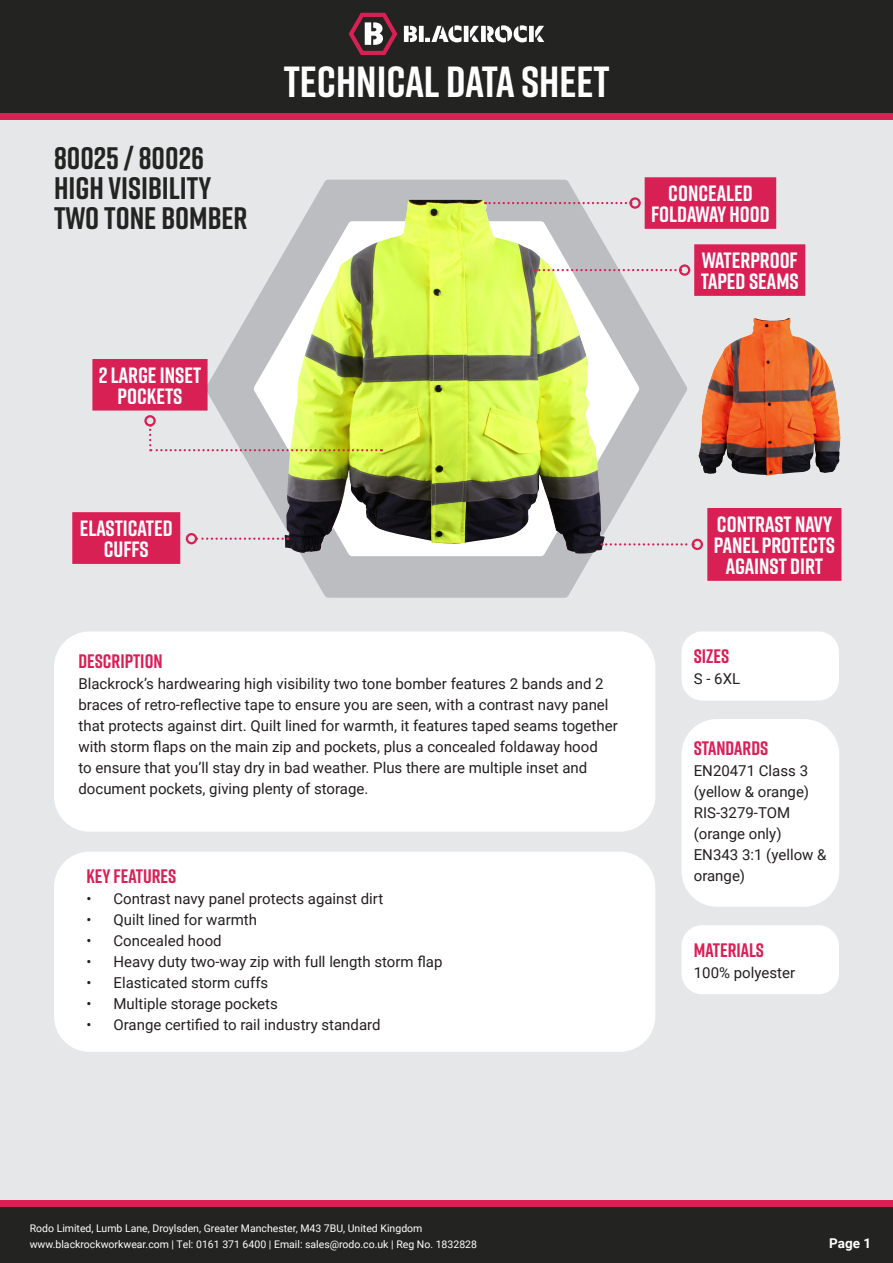
<style>
.page{position:relative;width:893px;height:1263px;background:#fff}
.page>*{position:absolute;margin:0;border:0;box-sizing:border-box;transform-origin:0 0}
.t1{font:700 43.5px "Rift";color:#fff}
.t2{font:700 31.05px/30.3px "Rift";color:#232322}
.t3{font:700 22.05px/21.3px "Rift";color:#fff;text-align:center}
.t4{font:700 19.5px "Rift";color:#d92055}
.t5{font:15px/21px "Roboto";color:#231f20}
.t6{font:700 13.5px "Roboto";color:#fff}
.t7{font:10.5px "Roboto";color:#fff}
</style>
<div class="page">
<div style="left:0;top:0;width:893px;height:1200px;background:#e6e7e9"></div>
<svg style="left:207px;top:180px;width:480px;height:418px"></svg>
<div style="left:54px;top:852px;width:601px;height:200px;background:#fff;border-radius:35px"></div>
<div style="left:0;top:113px;width:893px;height:6px;background:#d92055"></div>
<div style="left:0;top:0;width:893px;height:113px;background:#232322"></div>
<svg style="left:404px;top:26px;width:13px;height:16px"></svg>
<div style="left:481px;top:26px;width:5px;height:16px;background:#fff"></div>
<div style="left:419px;top:26px;width:5px;height:16px;background:#fff"></div>
<svg style="left:470px;top:26px;width:9px;height:16px"></svg>
<hr style="left:464px;top:26px;width:4px;height:16px;background:#fff">
<svg style="left:487px;top:25px;width:40px;height:17px"></svg>
<svg style="left:535px;top:26px;width:9px;height:16px"></svg>
<div style="left:529px;top:26px;width:5px;height:16px;background:#fff"></div>
<svg style="left:425px;top:25px;width:36px;height:17px"></svg>
<svg style="left:349px;top:13px;width:48px;height:42px"></svg>
<div style="left:0;top:1204px;width:893px;height:59px;background:#232322"></div>
<div style="left:0;top:1200px;width:893px;height:7px;background:#d92055"></div>
<div style="left:54px;top:631px;width:601px;height:201px;background:#fff;border-radius:35px"></div>
<img style="left:285px;top:200px;width:245px;height:353px">
<img style="left:698px;top:318px;width:118px;height:158px">
<svg style="left:92px;top:356px;width:119px;height:58px;background:#da3b69"></svg>
<div style="left:72px;top:512px;width:109px;height:52px;background:#d92055"></div>
<svg style="left:641px;top:177px;width:136px;height:55px;background:#da3262"></svg>
<div style="left:694px;top:244px;width:112px;height:52px;background:#d92055"></div>
<div style="left:707px;top:508px;width:135px;height:73px;background:#d92055"></div>
<svg style="left:149px;top:424px;width:233px;height:27px"></svg>
<div style="left:144px;top:415px;width:12px;height:11px;border:2px solid #d92055;border-radius:50%"></div>
<svg style="left:485px;top:202px;width:144px;height:2px"></svg>
<div style="left:629px;top:197px;width:12px;height:12px;border:2px solid #d92055;border-radius:50%"></div>
<svg style="left:535px;top:269px;width:144px;height:2px"></svg>
<div style="left:679px;top:264px;width:11px;height:12px;border:2px solid #d92055;border-radius:50%"></div>
<svg style="left:197px;top:537px;width:91px;height:3px"></svg>
<div style="left:186px;top:533px;width:11px;height:11px;border:2px solid #d92055;border-radius:50%"></div>
<svg style="left:601px;top:543px;width:91px;height:2px"></svg>
<div style="left:692px;top:539px;width:11px;height:11px;border:2px solid #d92055;border-radius:50%"></div>
<div style="left:681px;top:719px;width:158px;height:188px;background:#fff;border-radius:35px"></div>
<div style="left:681px;top:631px;width:158px;height:70px;background:#fff;border-radius:21px"></div>
<div style="left:681px;top:925px;width:158px;height:69px;background:#fff;border-radius:21px"></div>
<p class="t2" style="left:54px;top:142px;width:152px">80025 / 80026</p>
<p class="t2" style="left:54px;top:173px;width:195px">HIGH VISIBILITY<br>TWO TONE BOMBER</p>
<p class="t1" style="left:284px;top:51px;width:328px">TECHNICAL DATA SHEET</p>
<p class="t3" style="left:99px;top:364px;width:104px">2 LARGE INSET<br>POCKETS</p>
<p class="t3" style="left:651px;top:182px;width:120px">CONCEALED<br>FOLDAWAY HOOD</p>
<p class="t3" style="left:701px;top:249px;width:99px;text-align:left">WATERPROOF<br>TAPED SEAMS</p>
<p class="t3" style="left:80px;top:517px;width:94px">ELASTICATED<br>CUFFS</p>
<p class="t4" style="left:78px;top:647px;width:86px">DESCRIPTION</p>
<p class="t5" style="left:78px;top:673px;width:541px">Blackrock’s hardwearing high visibility two tone bomber features 2 bands and 2 braces of retro-reflective tape to ensure you are seen, with a contrast navy panel that protects against dirt. Quilt lined for warmth, it features taped seams together with storm flaps on the main zip and pockets, plus a concealed foldaway hood<br>to ensure that you’ll stay dry in bad weather. Plus there are multiple inset and document pockets, giving plenty of storage.</p>
<p class="t4" style="left:87px;top:862px;width:91px">KEY FEATURES</p>
<p class="t5" style="left:87px;top:887px;width:298px">• Contrast navy panel protects against dirt</p>
<p class="t5" style="left:87px;top:908px;width:172px">• Quilt lined for warmth</p>
<p class="t5" style="left:87px;top:929px;width:137px">• Concealed hood</p>
<p class="t5" style="left:87px;top:950px;width:357px">• Heavy duty two-way zip with full length storm flap</p>
<p class="t5" style="left:87px;top:971px;width:183px">• Elasticated storm cuffs</p>
<p class="t5" style="left:87px;top:992px;width:193px">• Multiple storage pockets</p>
<p class="t5" style="left:87px;top:1013px;width:296px">• Orange certified to rail industry standard</p>
<p class="t3" style="left:714px;top:513px;width:123px">CONTRAST NAVY<br>PANEL PROTECTS<br>AGAINST DIRT</p>
<p class="t4" style="left:694px;top:642px;width:37px">SIZES</p>
<p class="t5" style="left:694px;top:668px;width:48px">S - 6XL</p>
<p class="t4" style="left:694px;top:734px;width:76px">STANDARDS</p>
<p class="t5" style="left:694px;top:759px;width:117px">EN20471 Class 3 (yellow &amp; orange)</p>
<p class="t5" style="left:694px;top:801px;width:98px">RIS-3279-TOM (orange only)</p>
<p class="t5" style="left:694px;top:843px;width:134px">EN343 3:1 (yellow &amp; orange)</p>
<p class="t4" style="left:694px;top:936px;width:72px">MATERIALS</p>
<p class="t5" style="left:694px;top:961px;width:103px">100% polyester</p>
<p class="t7" style="left:30px;top:1221px;width:394px">Rodo Limited, Lumb Lane, Droylsden, Greater Manchester, M43 7BU, United Kingdom</p>
<p class="t7" style="left:30px;top:1237px;width:449px">www.blackrockworkwear.com | Tel: 0161 371 6400 | Email: sales@rodo.co.uk | Reg No. 1832828</p>
<p class="t6" style="left:829px;top:1234px;width:43px">Page 1</p>
</div>
